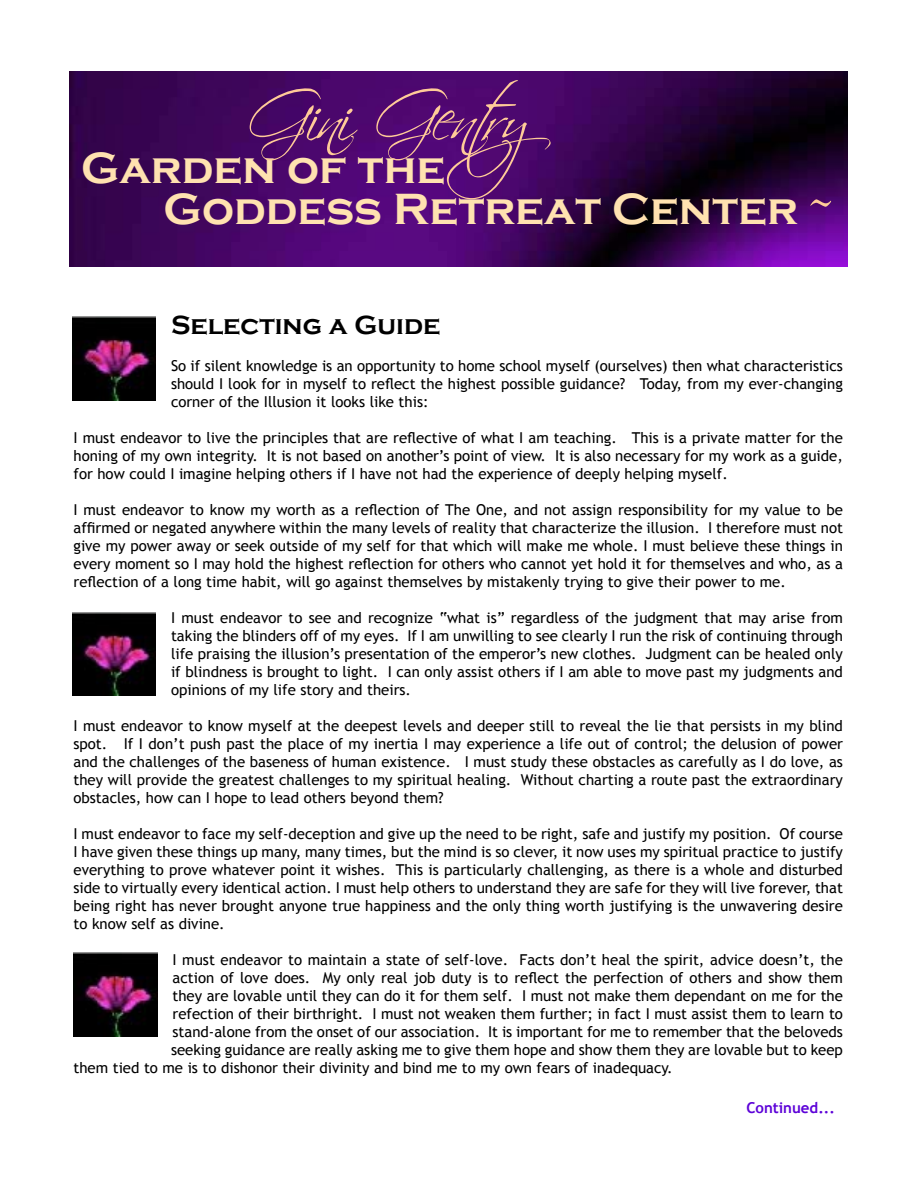
<style>
.page{position:relative;width:918px;height:1188px;background:#fff}
.page>*{position:absolute;margin:0;border:0;box-sizing:border-box;transform-origin:0 0}
.t1{font:67.5px "Scriptina";letter-spacing:-.065em;color:#ffcb98}
.t2{font:700 45px "Copperplate Gothic";color:#ffe2b0}
.t3{font:700 27px "Copperplate Gothic";color:#000}
.t4{font:15px/18px "Trebuchet MS";color:#000;text-align:justify}
.t5{font:700 15px "Trebuchet MS";color:#5d03d8}
.s1{font-family:"Scriptina";font-weight:400;font-size:67.5px;color:#ffcb98}
</style>
<div class="page">
<img style="left:69px;top:72px;width:779px;height:195px">
<img style="left:72px;top:316px;width:84px;height:84px">
<img style="left:72px;top:612px;width:84px;height:84px">
<img style="left:74px;top:952px;width:84px;height:84px">
<h1 class="t1" style="left:248px;top:77px;width:359px">Gini Gentry</h1>
<h2 class="t2" style="left:81px;top:143px;width:366px">Garden of the</h2>
<h2 class="t2" style="left:164px;top:184px;width:670px">Goddess Retreat Center <span class="s1">~</span></h2>
<h3 class="t3" style="left:171px;top:310px;width:271px">Selecting a Guide</h3>
<p class="t4" style="left:171px;top:357px;width:673px">So if silent knowledge is an opportunity to home school myself (ourselves) then what characteristics should I look for in myself to reflect the highest possible guidance? Today, from my ever-changing corner of the Illusion it looks like this:</p>
<p class="t4" style="left:74px;top:429px;width:771px">I must endeavor to live the principles that are reflective of what I am teaching. This is a private matter for the honing of my own integrity. It is not based on another’s point of view. It is also necessary for my work as a guide, for how could I imagine helping others if I have not had the experience of deeply helping myself.</p>
<p class="t4" style="left:74px;top:501px;width:771px">I must endeavor to know my worth as a reflection of The One, and not assign responsibility for my value to be affirmed or negated anywhere within the many levels of reality that characterize the illusion. I therefore must not give my power away or seek outside of my self for that which will make me whole. I must believe these things in every moment so I may hold the highest reflection for others who cannot yet hold it for themselves and who, as a reflection of a long time habit, will go against themselves by mistakenly trying to give their power to me.</p>
<p class="t4" style="left:171px;top:609px;width:673px">I must endeavor to see and recognize “what is” regardless of the judgment that may arise from taking the blinders off of my eyes. If I am unwilling to see clearly I run the risk of continuing through life praising the illusion’s presentation of the emperor’s new clothes. Judgment can be healed only if blindness is brought to light. I can only assist others if I am able to move past my judgments and opinions of my life story and theirs.</p>
<p class="t4" style="left:74px;top:717px;width:771px">I must endeavor to know myself at the deepest levels and deeper still to reveal the lie that persists in my blind spot. If I don’t push past the place of my inertia I may experience a life out of control; the delusion of power and the challenges of the baseness of human existence. I must study these obstacles as carefully as I do love, as they will provide the greatest challenges to my spiritual healing. Without charting a route past the extraordinary obstacles, how can I hope to lead others beyond them?</p>
<p class="t4" style="left:74px;top:825px;width:771px">I must endeavor to face my self-deception and give up the need to be right, safe and justify my position. Of course I have given these things up many, many times, but the mind is so clever, it now uses my spiritual practice to justify everything to prove whatever point it wishes. This is particularly challenging, as there is a whole and disturbed side to virtually every identical action. I must help others to understand they are safe for they will live forever, that being right has never brought anyone true happiness and the only thing worth justifying is the unwavering desire to know self as divine.</p>
<p class="t4" style="left:172px;top:951px;width:672px">I must endeavor to maintain a state of self-love. Facts don’t heal the spirit, advice doesn’t, the</p>
<p class="t4" style="left:172px;top:969px;width:672px">action of love does. My only real job duty is to reflect the perfection of others and show them</p>
<p class="t4" style="left:172px;top:987px;width:672px">they are lovable until they can do it for them self. I must not make them dependant on me for the</p>
<p class="t4" style="left:172px;top:1005px;width:672px">refection of their birthright. I must not weaken them further; in fact I must assist them to learn to</p>
<p class="t4" style="left:172px;top:1023px;width:672px">stand-alone from the onset of our association. It is important for me to remember that the beloveds</p>
<p class="t4" style="left:171px;top:1041px;width:673px">seeking guidance are really asking me to give them hope and show them they are lovable but to keep</p>
<p class="t4" style="left:74px;top:1059px;width:601px">them tied to me is to dishonor their divinity and bind me to my own fears of inadequacy.</p>
<p class="t5" style="left:746px;top:1098px;width:90px">Continued...</p>
</div>
